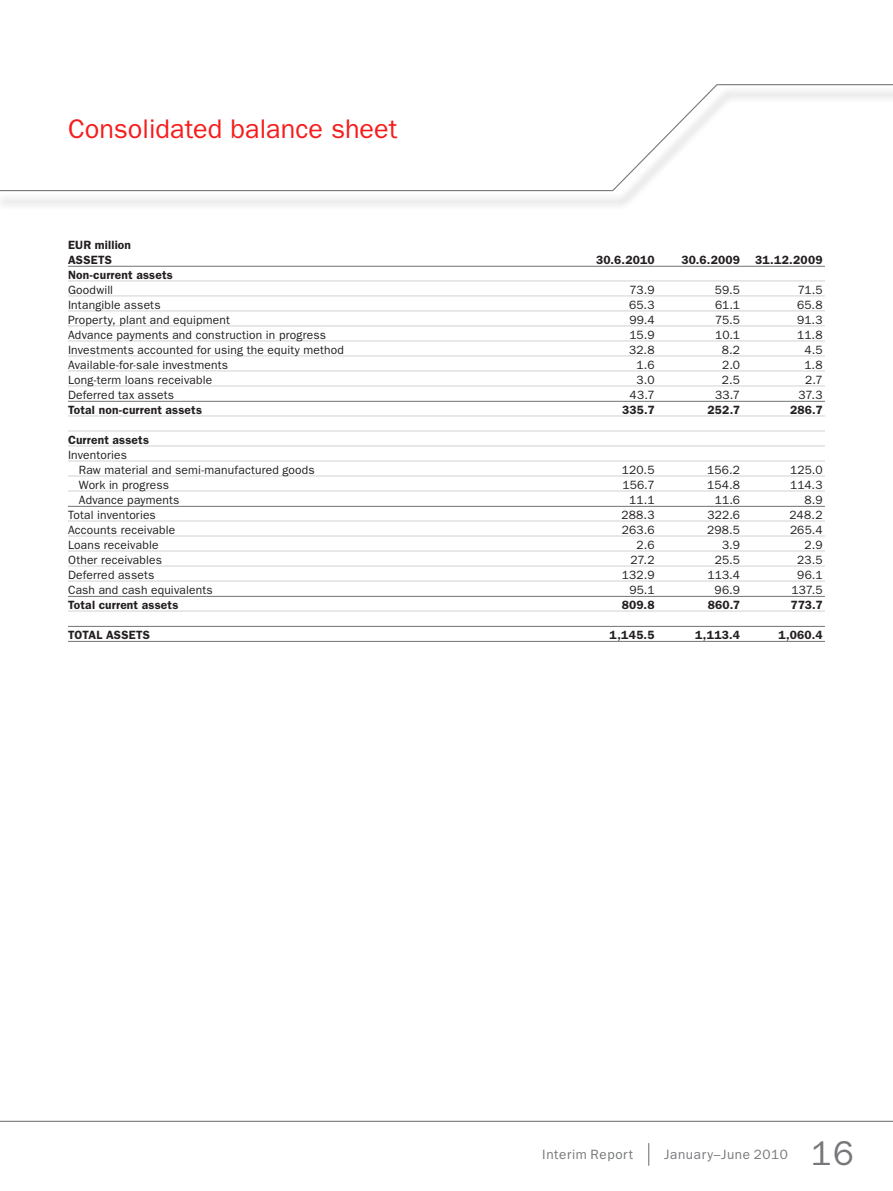
<style>
.page{position:relative;width:893px;height:1191px;background:#fff}
.page>*{position:absolute;margin:0;border:0;box-sizing:border-box;transform-origin:0 0}
.t1{font:34.5px "ITC Franklin Gothic Std";color:#76787b}
.t2{font:27px "ITC Franklin Gothic Std";color:#f71c1c}
.t3{font:13.5px "ITC Franklin Gothic Std";letter-spacing:.045em;color:#76787b}
.t4{font:12px/15px "ITC Franklin Gothic Std";letter-spacing:.015em;color:#231f20}
.t5{font:600 12px/15px "ITC Franklin Gothic Std";letter-spacing:.015em;color:#231f20}
</style>
<div class="page">
<hr style="left:0;top:1120px;width:893px;height:1px;background:#76787b">
<svg style="left:648px;top:1143px;width:1px;height:22px"></svg>
<div style="left:0;top:86px;width:893px;height:124px;background:#f9f9f9"></div>
<svg style="left:0;top:84px;width:893px;height:108px"></svg>
<hr style="left:68px;top:266px;width:757px;height:1px;background:#808285">
<hr style="left:68px;top:281px;width:757px;height:1px;background:#d1d2d4">
<hr style="left:68px;top:296px;width:757px;height:1px;background:#d1d2d4">
<hr style="left:68px;top:311px;width:757px;height:1px;background:#d1d2d4">
<hr style="left:68px;top:326px;width:757px;height:1px;background:#d1d2d4">
<hr style="left:68px;top:341px;width:757px;height:1px;background:#d1d2d4">
<hr style="left:68px;top:356px;width:757px;height:1px;background:#d1d2d4">
<hr style="left:68px;top:371px;width:757px;height:1px;background:#d1d2d4">
<hr style="left:68px;top:386px;width:757px;height:1px;background:#d1d2d4">
<hr style="left:68px;top:401px;width:757px;height:1px;background:#808285">
<hr style="left:68px;top:416px;width:757px;height:1px;background:#d1d2d4">
<hr style="left:68px;top:431px;width:757px;height:1px;background:#d1d2d4">
<hr style="left:68px;top:446px;width:757px;height:1px;background:#d1d2d4">
<hr style="left:68px;top:461px;width:757px;height:1px;background:#d1d2d4">
<hr style="left:68px;top:476px;width:757px;height:1px;background:#d1d2d4">
<hr style="left:68px;top:491px;width:757px;height:1px;background:#d1d2d4">
<hr style="left:68px;top:506px;width:757px;height:1px;background:#808285">
<hr style="left:68px;top:521px;width:757px;height:1px;background:#d1d2d4">
<hr style="left:68px;top:536px;width:757px;height:1px;background:#d1d2d4">
<hr style="left:68px;top:551px;width:757px;height:1px;background:#d1d2d4">
<hr style="left:68px;top:566px;width:757px;height:1px;background:#d1d2d4">
<hr style="left:68px;top:581px;width:757px;height:1px;background:#d1d2d4">
<hr style="left:68px;top:596px;width:757px;height:1px;background:#808285">
<hr style="left:68px;top:611px;width:757px;height:1px;background:#d1d2d4">
<hr style="left:68px;top:626px;width:757px;height:1px;background:#808285">
<hr style="left:68px;top:641px;width:757px;height:1px;background:#808285">
<h2 class="t2" style="left:68px;top:114px;width:331px">Consolidated balance sheet</h2>
<p class="t5" style="left:68px;top:237px;width:65px">EUR million<br>ASSETS</p>
<p class="t5" style="left:596px;top:252px;width:60px">30.6.2010</p>
<p class="t5" style="left:681px;top:252px;width:60px">30.6.2009</p>
<p class="t5" style="left:755px;top:252px;width:69px">31.12.2009</p>
<p class="t5" style="left:68px;top:267px;width:106px">Non-current assets</p>
<p class="t4" style="left:68px;top:282px;width:47px">Goodwill</p>
<p class="t4" style="left:629px;top:282px;width:27px">73.9</p>
<p class="t4" style="left:715px;top:282px;width:27px">59.5</p>
<p class="t4" style="left:798px;top:282px;width:26px">71.5</p>
<p class="t4" style="left:68px;top:297px;width:94px">Intangible assets</p>
<p class="t4" style="left:629px;top:297px;width:27px">65.3</p>
<p class="t4" style="left:715px;top:297px;width:27px">61.1</p>
<p class="t4" style="left:797px;top:297px;width:27px">65.8</p>
<p class="t4" style="left:68px;top:312px;width:163px">Property, plant and equipment</p>
<p class="t4" style="left:629px;top:312px;width:27px">99.4</p>
<p class="t4" style="left:715px;top:312px;width:27px">75.5</p>
<p class="t4" style="left:797px;top:312px;width:27px">91.3</p>
<p class="t4" style="left:68px;top:327px;width:259px">Advance payments and construction in progress</p>
<p class="t4" style="left:629px;top:327px;width:27px">15.9</p>
<p class="t4" style="left:715px;top:327px;width:26px">10.1</p>
<p class="t4" style="left:797px;top:327px;width:27px">11.8</p>
<p class="t4" style="left:68px;top:342px;width:277px">Investments accounted for using the equity method</p>
<p class="t4" style="left:629px;top:342px;width:27px">32.8</p>
<p class="t4" style="left:722px;top:342px;width:20px">8.2</p>
<p class="t4" style="left:804px;top:342px;width:20px">4.5</p>
<p class="t4" style="left:68px;top:357px;width:161px">Available-for-sale investments</p>
<p class="t4" style="left:637px;top:357px;width:19px">1.6</p>
<p class="t4" style="left:722px;top:357px;width:19px">2.0</p>
<p class="t4" style="left:804px;top:357px;width:20px">1.8</p>
<p class="t4" style="left:68px;top:372px;width:146px">Long-term loans receivable</p>
<p class="t4" style="left:637px;top:372px;width:19px">3.0</p>
<p class="t4" style="left:722px;top:372px;width:20px">2.5</p>
<p class="t4" style="left:805px;top:372px;width:19px">2.7</p>
<p class="t4" style="left:68px;top:387px;width:108px">Deferred tax assets</p>
<p class="t4" style="left:629px;top:387px;width:27px">43.7</p>
<p class="t4" style="left:715px;top:387px;width:26px">33.7</p>
<p class="t4" style="left:799px;top:387px;width:25px">37.3</p>
<p class="t5" style="left:68px;top:402px;width:136px">Total non-current assets</p>
<p class="t5" style="left:622px;top:402px;width:34px">335.7</p>
<p class="t5" style="left:707px;top:402px;width:34px">252.7</p>
<p class="t5" style="left:790px;top:402px;width:34px">286.7</p>
<p class="t5" style="left:68px;top:432px;width:83px">Current assets</p>
<p class="t4" style="left:79px;top:447px;width:237px;text-indent:-11px">Inventories<br>Raw material and semi-manufactured goods</p>
<p class="t4" style="left:622px;top:462px;width:34px">120.5</p>
<p class="t4" style="left:707px;top:462px;width:34px">156.2</p>
<p class="t4" style="left:790px;top:462px;width:34px">125.0</p>
<p class="t4" style="left:79px;top:477px;width:92px">Work in progress</p>
<p class="t4" style="left:622px;top:477px;width:34px">156.7</p>
<p class="t4" style="left:707px;top:477px;width:34px">154.8</p>
<p class="t4" style="left:790px;top:477px;width:34px">114.3</p>
<p class="t4" style="left:79px;top:492px;width:102px">Advance payments</p>
<p class="t4" style="left:629px;top:492px;width:27px">11.1</p>
<p class="t4" style="left:715px;top:492px;width:27px">11.6</p>
<p class="t4" style="left:804px;top:492px;width:20px">8.9</p>
<p class="t4" style="left:68px;top:507px;width:89px">Total inventories</p>
<p class="t4" style="left:621px;top:507px;width:35px">288.3</p>
<p class="t4" style="left:708px;top:507px;width:34px">322.6</p>
<p class="t4" style="left:790px;top:507px;width:34px">248.2</p>
<p class="t4" style="left:68px;top:522px;width:109px">Accounts receivable</p>
<p class="t4" style="left:622px;top:522px;width:34px">263.6</p>
<p class="t4" style="left:707px;top:522px;width:34px">298.5</p>
<p class="t4" style="left:790px;top:522px;width:34px">265.4</p>
<p class="t4" style="left:68px;top:537px;width:92px">Loans receivable</p>
<p class="t4" style="left:637px;top:537px;width:19px">2.6</p>
<p class="t4" style="left:722px;top:537px;width:20px">3.9</p>
<p class="t4" style="left:804px;top:537px;width:20px">2.9</p>
<p class="t4" style="left:68px;top:552px;width:96px">Other receivables</p>
<p class="t4" style="left:630px;top:552px;width:26px">27.2</p>
<p class="t4" style="left:715px;top:552px;width:27px">25.5</p>
<p class="t4" style="left:797px;top:552px;width:27px">23.5</p>
<p class="t4" style="left:68px;top:567px;width:88px">Deferred assets</p>
<p class="t4" style="left:622px;top:567px;width:34px">132.9</p>
<p class="t4" style="left:707px;top:567px;width:34px">113.4</p>
<p class="t4" style="left:797px;top:567px;width:27px">96.1</p>
<p class="t4" style="left:68px;top:582px;width:146px">Cash and cash equivalents</p>
<p class="t4" style="left:629px;top:582px;width:27px">95.1</p>
<p class="t4" style="left:715px;top:582px;width:27px">96.9</p>
<p class="t4" style="left:791px;top:582px;width:33px">137.5</p>
<p class="t5" style="left:68px;top:597px;width:112px">Total current assets</p>
<p class="t5" style="left:622px;top:597px;width:34px">809.8</p>
<p class="t5" style="left:708px;top:597px;width:34px">860.7</p>
<p class="t5" style="left:790px;top:597px;width:34px">773.7</p>
<p class="t5" style="left:68px;top:627px;width:84px">TOTAL ASSETS</p>
<p class="t5" style="left:610px;top:627px;width:46px">1,145.5</p>
<p class="t5" style="left:695px;top:627px;width:46px">1,113.4</p>
<p class="t5" style="left:778px;top:627px;width:46px">1,060.4</p>
<p class="t3" style="left:542px;top:1146px;width:92px">Interim Report</p>
<p class="t3" style="left:664px;top:1146px;width:125px">January–June 2010</p>
<h1 class="t1" style="left:811px;top:1133px;width:44px">16</h1>
</div>
